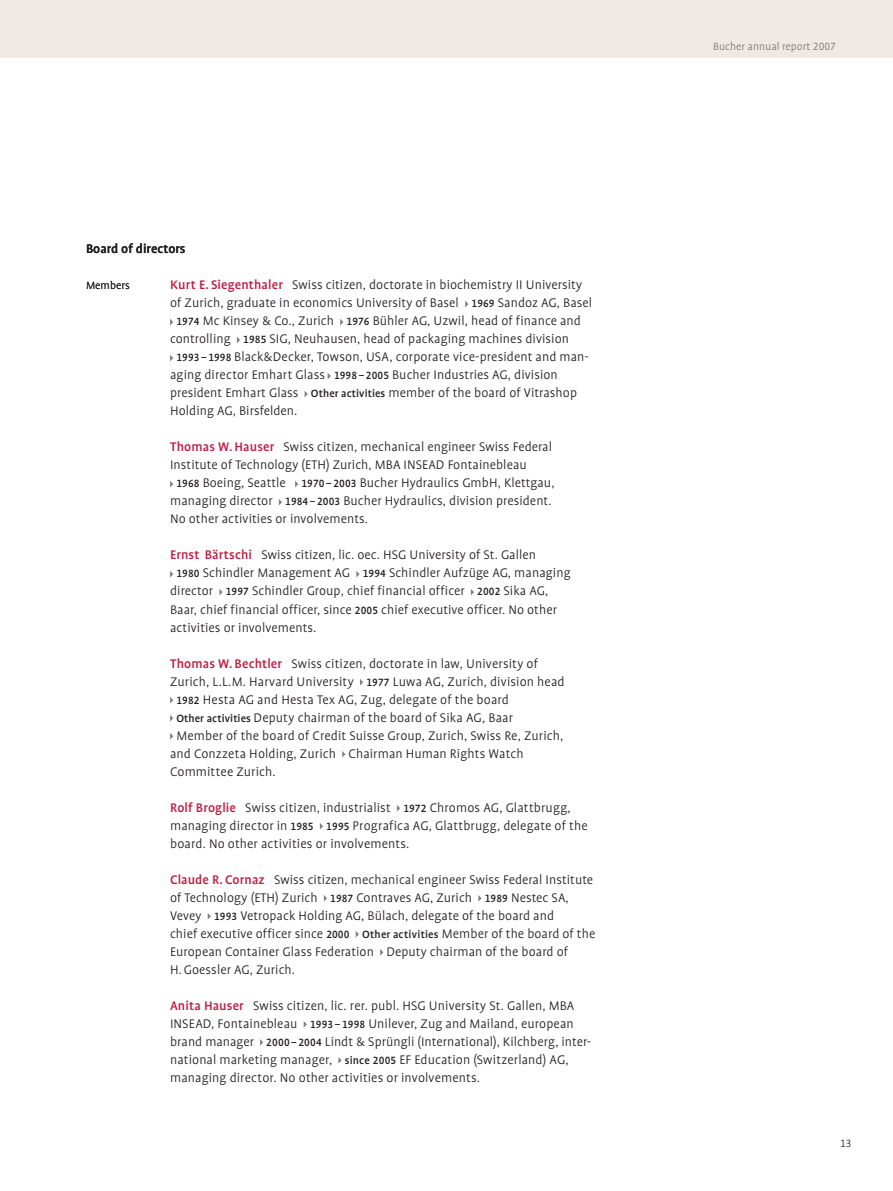
<style>
.page{position:relative;width:893px;height:1191px;background:#fff}
.page>*{position:absolute;margin:0;border:0;box-sizing:border-box;transform-origin:0 0}
.t1{font:300 14.25px/18px "Bucher Profile";letter-spacing:.005em;color:#231f20}
.t2{font:500 14.25px "Bucher Profile";color:#231f20}
.t3{font:300 12px "Bucher Profile";color:#77787b}
.t4{font:300 12px "Bucher Profile";letter-spacing:.005em;color:#231f20}
.s1{font-weight:500;color:#be1c41}
.s2{font-weight:500;font-size:12px}
</style>
<div class="page">
<div style="left:0;top:0;width:893px;height:57px;background:#efe9e5"></div>
<svg style="left:465px;top:301px;width:3px;height:6px"></svg>
<svg style="left:170px;top:319px;width:3px;height:6px"></svg>
<svg style="left:340px;top:319px;width:3px;height:6px"></svg>
<svg style="left:237px;top:337px;width:3px;height:6px"></svg>
<svg style="left:170px;top:355px;width:3px;height:6px"></svg>
<svg style="left:328px;top:373px;width:3px;height:6px"></svg>
<svg style="left:305px;top:391px;width:3px;height:6px"></svg>
<svg style="left:170px;top:481px;width:3px;height:6px"></svg>
<svg style="left:295px;top:481px;width:3px;height:6px"></svg>
<svg style="left:279px;top:499px;width:3px;height:6px"></svg>
<svg style="left:170px;top:571px;width:3px;height:6px"></svg>
<svg style="left:356px;top:571px;width:4px;height:6px"></svg>
<svg style="left:219px;top:589px;width:4px;height:6px"></svg>
<svg style="left:471px;top:589px;width:3px;height:6px"></svg>
<svg style="left:360px;top:679px;width:3px;height:6px"></svg>
<svg style="left:170px;top:697px;width:3px;height:6px"></svg>
<svg style="left:170px;top:715px;width:3px;height:6px"></svg>
<svg style="left:170px;top:733px;width:3px;height:6px"></svg>
<svg style="left:342px;top:751px;width:3px;height:6px"></svg>
<svg style="left:397px;top:805px;width:3px;height:6px"></svg>
<svg style="left:320px;top:823px;width:3px;height:6px"></svg>
<svg style="left:324px;top:895px;width:3px;height:6px"></svg>
<svg style="left:478px;top:895px;width:4px;height:6px"></svg>
<svg style="left:208px;top:913px;width:3px;height:6px"></svg>
<svg style="left:356px;top:931px;width:3px;height:6px"></svg>
<svg style="left:380px;top:949px;width:3px;height:6px"></svg>
<svg style="left:304px;top:1021px;width:3px;height:6px"></svg>
<svg style="left:260px;top:1039px;width:3px;height:6px"></svg>
<svg style="left:338px;top:1057px;width:4px;height:6px"></svg>
<p class="t2" style="left:86px;top:243px;width:101px">Board of directors</p>
<p class="t4" style="left:86px;top:281px;width:45px">Members</p>
<p class="t1" style="left:170px;top:277px;width:413px"><span class="s1">Kurt E. Siegenthaler</span> Swiss citizen, doctorate in biochemistry II University</p>
<p class="t1" style="left:170px;top:295px;width:424px">of Zurich, graduate in economics University of Basel <span class="s2">1969</span> Sandoz AG, Basel</p>
<p class="t1" style="left:176px;top:313px;width:406px"><span class="s2">1974</span> Mc Kinsey &amp; Co., Zurich <span class="s2">1976</span> Bühler AG, Uzwil, head of finance and</p>
<p class="t1" style="left:170px;top:331px;width:400px">controlling <span class="s2">1985</span> SIG, Neuhausen, head of packaging machines division</p>
<p class="t1" style="left:176px;top:349px;width:414px"><span class="s2">1993 – 1998</span> Black&amp;Decker, Towson, USA, corporate vice-president and man-</p>
<p class="t1" style="left:170px;top:367px;width:389px">aging director Emhart Glass <span class="s2">1998 – 2005</span> Bucher Industries AG, division</p>
<p class="t1" style="left:170px;top:385px;width:408px">president Emhart Glass <span class="s2">Other activities</span> member of the board of Vitrashop</p>
<p class="t1" style="left:170px;top:403px;width:129px">Holding AG, Birsfelden.</p>
<p class="t1" style="left:170px;top:439px;width:383px"><span class="s1">Thomas W. Hauser</span> Swiss citizen, mechanical engineer Swiss Federal</p>
<p class="t1" style="left:170px;top:457px;width:358px">Institute of Technology (ETH) Zurich, MBA INSEAD Fontainebleau</p>
<p class="t1" style="left:176px;top:475px;width:380px"><span class="s2">1968</span> Boeing, Seattle <span class="s2">1970 – 2003</span> Bucher Hydraulics GmbH, Klettgau,</p>
<p class="t1" style="left:170px;top:493px;width:383px">managing director <span class="s2">1984 – 2003</span> Bucher Hydraulics, division president.</p>
<p class="t1" style="left:170px;top:511px;width:199px">No other activities or involvements.</p>
<p class="t1" style="left:170px;top:547px;width:368px"><span class="s1">Ernst Bärtschi</span> Swiss citizen, lic. oec. HSG University of St. Gallen</p>
<p class="t1" style="left:176px;top:565px;width:396px"><span class="s2">1980</span> Schindler Management AG <span class="s2">1994</span> Schindler Aufzüge AG, managing</p>
<p class="t1" style="left:170px;top:583px;width:380px">director <span class="s2">1997</span> Schindler Group, chief financial officer <span class="s2">2002</span> Sika AG,</p>
<p class="t1" style="left:170px;top:601px;width:388px">Baar, chief financial officer, since <span class="s2">2005</span> chief executive officer. No other</p>
<p class="t1" style="left:170px;top:619px;width:148px">activities or involvements.</p>
<p class="t1" style="left:170px;top:655px;width:370px"><span class="s1">Thomas W. Bechtler</span> Swiss citizen, doctorate in law, University of</p>
<p class="t1" style="left:170px;top:673px;width:396px">Zurich, L.L.M. Harvard University <span class="s2">1977</span> Luwa AG, Zurich, division head</p>
<p class="t1" style="left:176px;top:691px;width:334px"><span class="s2">1982</span> Hesta AG and Hesta Tex AG, Zug, delegate of the board</p>
<p class="t1" style="left:176px;top:709px;width:338px"><span class="s2">Other activities</span> Deputy chairman of the board of Sika AG, Baar</p>
<p class="t1" style="left:176px;top:727px;width:388px">Member of the board of Credit Suisse Group, Zurich, Swiss Re, Zurich,</p>
<p class="t1" style="left:170px;top:745px;width:355px">and Conzzeta Holding, Zurich Chairman Human Rights Watch</p>
<p class="t1" style="left:170px;top:763px;width:107px">Committee Zurich.</p>
<p class="t1" style="left:170px;top:799px;width:419px"><span class="s1">Rolf Broglie</span> Swiss citizen, industrialist <span class="s2">1972</span> Chromos AG, Glattbrugg, managing director in <span class="s2">1985 1995</span> Prografica AG, Glattbrugg, delegate of the board. No other activities or involvements.</p>
<p class="t1" style="left:170px;top:871px;width:427px"><span class="s1">Claude R. Cornaz</span> Swiss citizen, mechanical engineer Swiss Federal Institute of Technology (ETH) Zurich <span class="s2">1987</span> Contraves AG, Zurich <span class="s2">1989</span> Nestec SA, Vevey <span class="s2">1993</span> Vetropack Holding AG, Bülach, delegate of the board and<br>chief executive officer since <span class="s2">2000 Other activities</span> Member of the board of the European Container Glass Federation Deputy chairman of the board of<br>H. Goessler AG, Zurich.</p>
<p class="t1" style="left:170px;top:997px;width:423px"><span class="s1">Anita Hauser</span> Swiss citizen, lic. rer. publ. HSG University St. Gallen, MBA INSEAD, Fontainebleau <span class="s2">1993 – 1998</span> Unilever, Zug and Mailand, european brand manager <span class="s2">2000 – 2004</span> Lindt &amp; Sprüngli (International), Kilchberg, inter&shy;national marketing manager, <span class="s2">since 2005</span> EF Education (Switzerland) AG, managing director. No other activities or involvements.</p>
<p class="t3" style="left:713px;top:41px;width:124px">Bucher annual report 2007</p>
<p class="t4" style="left:840px;top:1138px;width:13px">13</p>
</div>
